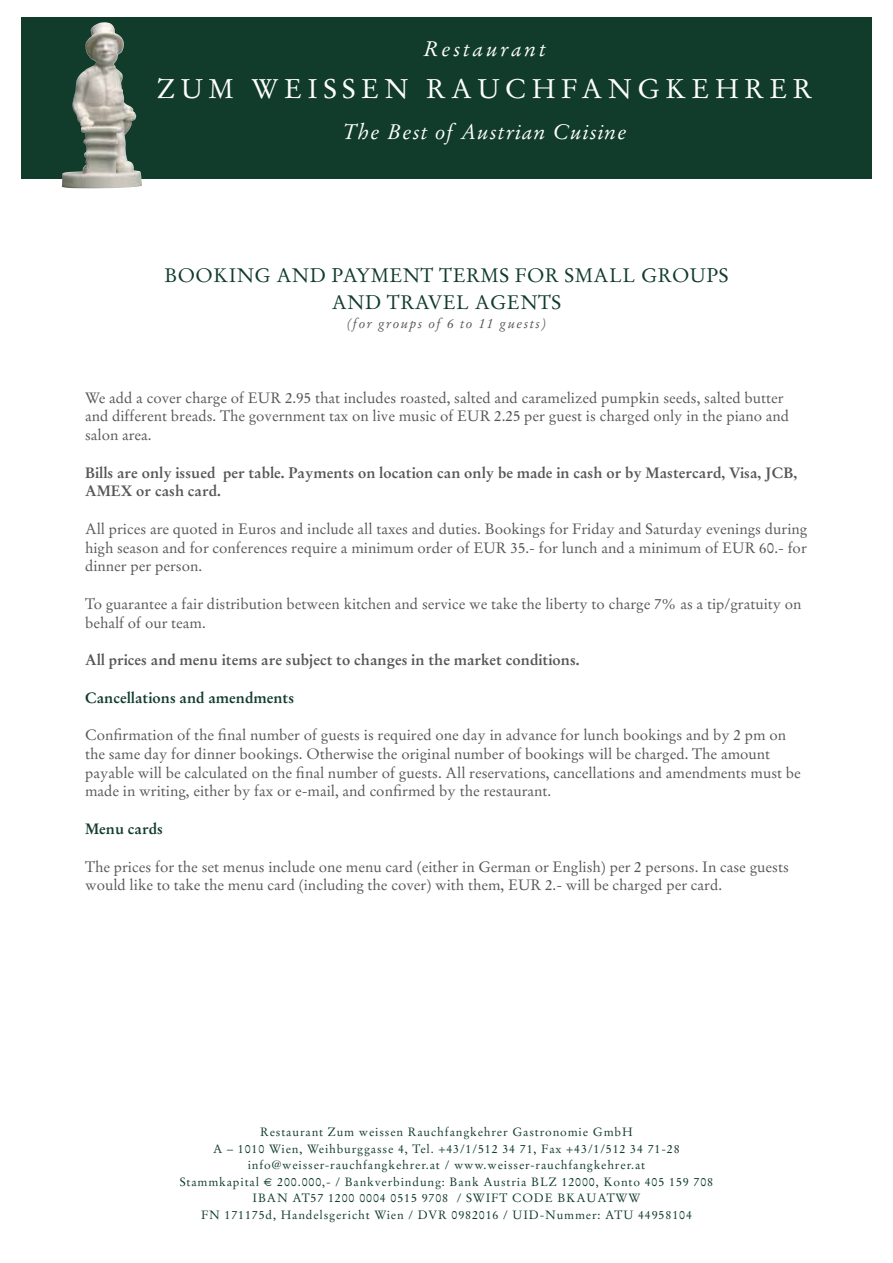
<style>
.page{position:relative;width:893px;height:1263px;background:#fff}
.page>*{position:absolute;margin:0;border:0;box-sizing:border-box;transform-origin:0 0}
.t1{font:27px "Stempel Garamond CE";letter-spacing:.2em;color:#fff}
.t2{font:italic 21px "Stempel Garamond CE";letter-spacing:.05em;color:#fff}
.t3{font:italic 21px "Stempel Garamond CE";letter-spacing:.13em;color:#fff}
.t4{font:19.5px/27px "Stempel Garamond CE";letter-spacing:.02em;color:#113c2b;text-align:center}
.t5{font:15px/18.8px "Stempel Garamond CE";color:#575756}
.t6{font:700 15px/18.8px "Stempel Garamond CE";color:#575756}
.t7{font:700 15px "Stempel Garamond CE";color:#113c2b}
.t8{font:italic 13.5px "Stempel Garamond CE";letter-spacing:.1em;color:#575756}
.t9{font:12px/16.5px "Stempel Garamond CE";letter-spacing:.07em;color:#113c2b;text-align:center}
.s1{font-family:"Times"}
</style>
<div class="page">
<div style="left:21px;top:17px;width:851px;height:162px;background:#113c2b"></div>
<img style="left:72px;top:22px;width:31px;height:133px">
<h2 class="t3" style="left:423px;top:36px;width:124px">Restaurant</h2>
<h1 class="t1" style="left:157px;top:72px;width:656px">ZUM WEISSEN RAUCHFANGKEHRER</h1>
<h2 class="t2" style="left:343px;top:118px;width:285px">The Best of Austrian Cuisine</h2>
<h3 class="t4" style="left:164px;top:261px;width:566px">BOOKING AND PAYMENT TERMS FOR SMALL GROUPS<br>AND TRAVEL AGENTS</h3>
<p class="t8" style="left:347px;top:315px;width:200px">(for groups of 6 to 11 guests)</p>
<p class="t5" style="left:85px;top:388px;width:706px">We add a cover charge of EUR 2.95 that includes roasted, salted and caramelized pumpkin seeds, salted butter and different breads. The government tax on live music of EUR 2.25 per guest is charged only in the piano and salon area.</p>
<p class="t6" style="left:85px;top:463px;width:713px">Bills are only issued per table. Payments on location can only be made in cash or by Mastercard, Visa, JCB,<br>AMEX or cash card.</p>
<p class="t5" style="left:85px;top:519px;width:724px;text-align:justify">All prices are quoted in Euros and include all taxes and duties. Bookings for Friday and Saturday evenings during high season and for conferences require a minimum order of EUR 35.- for lunch and a minimum of EUR 60.- for dinner per person.</p>
<p class="t5" style="left:85px;top:594px;width:718px">To guarantee a fair distribution between kitchen and service we take the liberty to charge 7% as a tip/gratuity on behalf of our team.</p>
<p class="t6" style="left:85px;top:650px;width:496px">All prices and menu items are subject to changes in the market conditions.</p>
<p class="t7" style="left:85px;top:688px;width:211px">Cancellations and amendments</p>
<p class="t5" style="left:85px;top:725px;width:717px">Confirmation of the final number of guests is required one day in advance for lunch bookings and by 2 pm on the same day for dinner bookings. Otherwise the original number of bookings will be charged. The amount payable will be calculated on the final number of guests. All reservations, cancellations and amendments must be made in writing, either by fax or e-mail, and confirmed by the restaurant.</p>
<p class="t7" style="left:85px;top:819px;width:79px">Menu cards</p>
<p class="t5" style="left:85px;top:857px;width:705px">The prices for the set menus include one menu card (either in German or English) per 2 persons. In case guests would like to take the menu card (including the cover) with them, EUR 2.- will be charged per card.</p>
<p class="t9" style="left:180px;top:1124px;width:535px">Restaurant Zum weissen Rauchfangkehrer Gastronomie GmbH<br>A – 1010 Wien, Weihburggasse 4, Tel. +43/1/512 34 71, Fax +43/1/512 34 71-28 info@weisser-rauchfangkehrer.at / www.weisser-rauchfangkehrer.at<br>Stammkapital <span class="s1">¤</span> 200.000,- / Bankverbindung: Bank Austria BLZ 12000, Konto 405 159 708<br>IBAN AT57 1200 0004 0515 9708 / SWIFT CODE BKAUATWW<br>FN 171175d, Handelsgericht Wien / DVR 0982016 / UID-Nummer: ATU 44958104</p>
</div>
